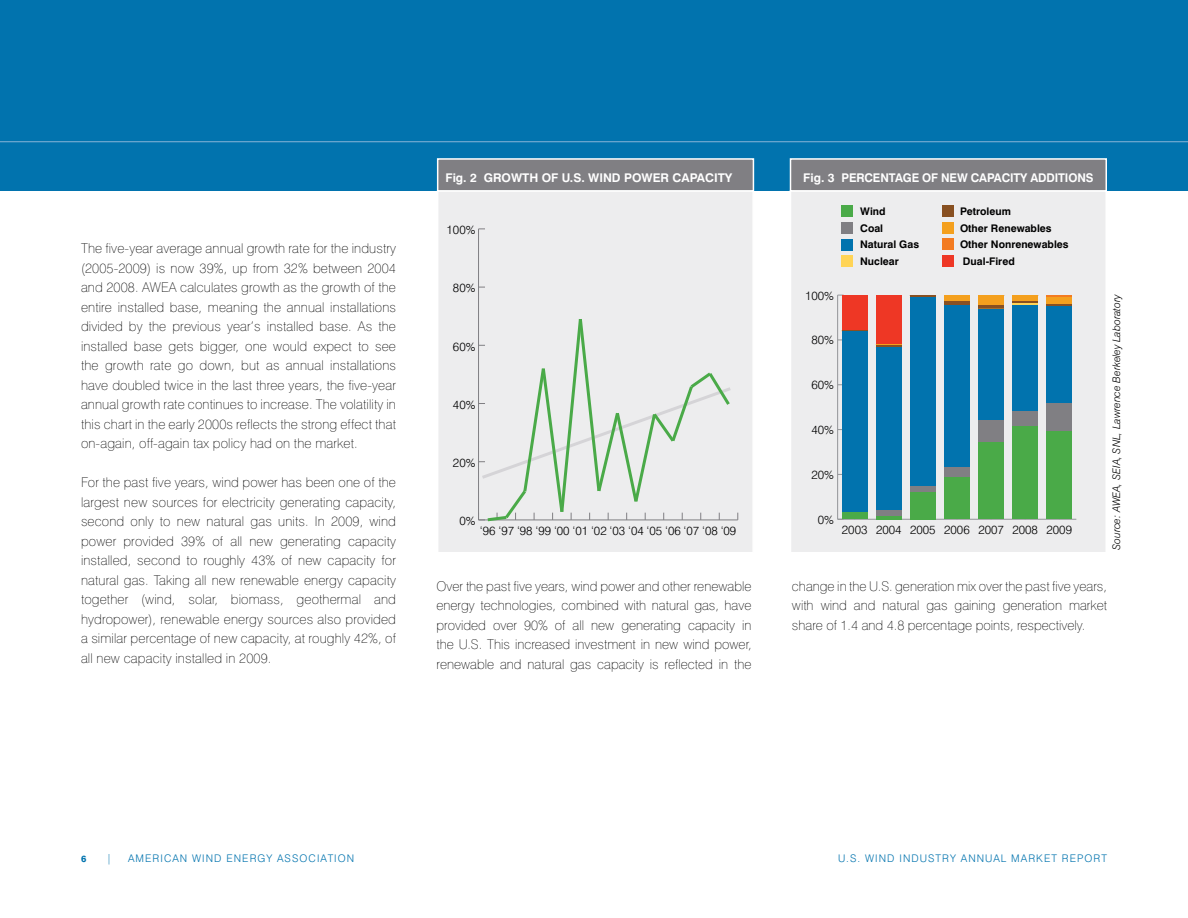
<style>
.page{position:relative;width:1188px;height:918px;background:#fff}
.page>*{position:absolute;margin:0;border:0;box-sizing:border-box;transform-origin:0 0}
.t1{font:100 13.5px/19.5px "Swiss 721 BT";letter-spacing:.005em;color:#000;text-align:justify}
.t2{font:700 12px "Swiss 721 BT";letter-spacing:-.01em;color:#fff}
.t3{font:300 12px "Swiss 721 BT";color:#000}
.t4{font:300 12px "Swiss 721 BT";color:#010101}
.t5{font:700 10.5px/16.5px "Swiss 721 BT";color:#000}
.t6{font:300 10.5px "Swiss 721 BT";letter-spacing:.1em;color:#0173ae}
.t7{font:italic 300 10.5px "Swiss 721 BT";color:#000}
.t8{font:800 9px "Swiss 721 BT";color:#0173ae}
</style>
<div class="page">
<div style="left:0;top:0;width:1188px;height:190px;background:#0173ae"></div>
<hr style="left:0;top:141px;width:1188px;height:1px;background:#89b5d8">
<div style="left:437px;top:190px;width:317px;height:363px;background:#ededee;border:2px solid #fff"></div>
<hr style="left:478px;top:229px;width:1px;height:291px;background:#807f83">
<svg style="left:478px;top:319px;width:260px;height:203px"></svg>
<div style="left:437px;top:158px;width:317px;height:34px;background:#807f83;border:2px solid #fff"></div>
<div style="left:790px;top:190px;width:317px;height:364px;background:#ededee;border:2px solid #fff"></div>
<div style="left:790px;top:158px;width:317px;height:34px;background:#807f83;border:2px solid #fff"></div>
<hr style="left:838px;top:519px;width:238px;height:1px;background:#939598">
<hr style="left:837px;top:295px;width:1px;height:224px;background:#939598">
<div style="left:842px;top:295px;width:26px;height:35px;background:#ee3725"></div>
<div style="left:876px;top:295px;width:26px;height:50px;background:#ee3725"></div>
<hr style="left:1046px;top:295px;width:26px;height:2px;background:#f37b21">
<div style="left:944px;top:295px;width:26px;height:7px;background:#f4a01e"></div>
<div style="left:978px;top:295px;width:26px;height:10px;background:#f4a01e"></div>
<div style="left:1012px;top:295px;width:26px;height:6px;background:#f4a01e"></div>
<div style="left:1046px;top:297px;width:26px;height:7px;background:#f4a01e"></div>
<svg style="left:842px;top:330px;width:26px;height:1px"></svg>
<hr style="left:876px;top:345px;width:26px;height:2px;background:#885021">
<svg style="left:910px;top:295px;width:26px;height:2px"></svg>
<hr style="left:944px;top:302px;width:26px;height:3px;background:#885021">
<svg style="left:978px;top:305px;width:26px;height:4px"></svg>
<hr style="left:1012px;top:301px;width:26px;height:2px;background:#885021">
<hr style="left:1046px;top:304px;width:26px;height:2px;background:#885021">
<hr style="left:1012px;top:303px;width:26px;height:2px;background:#ffd456">
<div style="left:842px;top:331px;width:26px;height:181px;background:#0173ae"></div>
<div style="left:876px;top:347px;width:26px;height:163px;background:#0173ae"></div>
<div style="left:910px;top:297px;width:26px;height:190px;background:#0173ae"></div>
<div style="left:944px;top:305px;width:26px;height:162px;background:#0173ae"></div>
<div style="left:978px;top:309px;width:26px;height:111px;background:#0173ae"></div>
<div style="left:1012px;top:305px;width:26px;height:106px;background:#0173ae"></div>
<div style="left:1046px;top:306px;width:26px;height:97px;background:#0173ae"></div>
<svg style="left:838px;top:512px;width:30px;height:8px"></svg>
<div style="left:876px;top:510px;width:26px;height:6px;background:#807f83"></div>
<div style="left:910px;top:487px;width:26px;height:5px;background:#807f83"></div>
<div style="left:944px;top:467px;width:26px;height:10px;background:#807f83"></div>
<div style="left:978px;top:420px;width:26px;height:22px;background:#807f83"></div>
<div style="left:1012px;top:411px;width:26px;height:15px;background:#807f83"></div>
<div style="left:1046px;top:403px;width:26px;height:29px;background:#807f83"></div>
<div style="left:842px;top:513px;width:26px;height:6px;background:#4aaa48"></div>
<hr style="left:876px;top:516px;width:26px;height:3px;background:#4aaa48">
<div style="left:910px;top:492px;width:26px;height:27px;background:#4aaa48"></div>
<div style="left:944px;top:477px;width:26px;height:42px;background:#4aaa48"></div>
<div style="left:978px;top:442px;width:26px;height:77px;background:#4aaa48"></div>
<div style="left:1012px;top:426px;width:26px;height:93px;background:#4aaa48"></div>
<div style="left:1046px;top:432px;width:26px;height:87px;background:#4aaa48"></div>
<div style="left:942px;top:222px;width:12px;height:12px;background:#f4a01e"></div>
<div style="left:942px;top:239px;width:12px;height:11px;background:#f37b21"></div>
<div style="left:942px;top:255px;width:12px;height:12px;background:#ee3725"></div>
<div style="left:942px;top:206px;width:12px;height:11px;background:#885021"></div>
<div style="left:841px;top:206px;width:12px;height:11px;background:#4aaa48"></div>
<div style="left:841px;top:222px;width:12px;height:12px;background:#807f83"></div>
<div style="left:841px;top:239px;width:12px;height:11px;background:#0173ae"></div>
<div style="left:841px;top:255px;width:12px;height:12px;background:#ffd456"></div>
<p class="t1" style="left:81px;top:239px;width:317px">The five-year average annual growth rate for the industry (2005-2009) is now 39%, up from 32% between 2004 and 2008. AWEA calculates growth as the growth of the entire installed base, meaning the annual installations divided by the previous year’s installed base. As the installed base gets bigger, one would expect to see the growth rate go down, but as annual installations have doubled twice in the last three years, the five-year annual growth rate continues to increase. The volatility in this chart in the early 2000s reflects the strong effect that on-again, off-again tax policy had on the market.</p>
<p class="t1" style="left:81px;top:473px;width:317px">For the past five years, wind power has been one of the largest new sources for electricity generating capacity, second only to new natural gas units. In 2009, wind power provided 39% of all new generating capacity installed, second to roughly 43% of new capacity for natural gas. Taking all new renewable energy capacity together (wind, solar, biomass, geothermal and hydropower), renewable energy sources also provided a similar percentage of new capacity, at roughly 42%, of all new capacity installed in 2009.</p>
<p class="t2" style="left:446px;top:171px;width:288px">Fig. 2 GROWTH OF U.S. WIND POWER CAPACITY</p>
<p class="t2" style="left:803px;top:171px;width:292px">Fig. 3 PERCENTAGE OF NEW CAPACITY ADDITIONS</p>
<p class="t3" style="left:447px;top:223px;width:30px">100%</p>
<p class="t3" style="left:453px;top:281px;width:24px">80%</p>
<p class="t3" style="left:453px;top:339px;width:24px">60%</p>
<p class="t3" style="left:453px;top:397px;width:24px">40%</p>
<p class="t3" style="left:453px;top:456px;width:24px">20%</p>
<p class="t3" style="left:459px;top:514px;width:18px">0%</p>
<p class="t3" style="left:480px;top:524px;width:258px">‘96 ‘97 ‘98 ‘99 ‘00 ‘01 ‘02 ‘03 ‘04 ‘05 ‘06 ‘07 ‘08 ‘09</p>
<p class="t4" style="left:805px;top:288px;width:30px">100%</p>
<p class="t4" style="left:811px;top:333px;width:24px">80%</p>
<p class="t4" style="left:811px;top:378px;width:24px">60%</p>
<p class="t4" style="left:811px;top:422px;width:24px">40%</p>
<p class="t4" style="left:811px;top:467px;width:24px">20%</p>
<p class="t5" style="left:860px;top:203px;width:60px">Wind<br>Coal<br>Natural Gas<br>Nuclear</p>
<p class="t5" style="left:960px;top:203px;width:110px">Petroleum<br>Other Renewables<br>Other Nonrenewables<br>Dual-Fired</p>
<p class="t4" style="left:818px;top:512px;width:18px">0%</p>
<p class="t4" style="left:842px;top:522px;width:232px">2003 2004 2005 2006 2007 2008 2009</p>
<p class="t7" style="left:1110px;top:550px;width:257px;rotate:-90deg">Source: AWEA, SEIA, SNL, Lawrence Berkeley Laboratory</p>
<p class="t1" style="left:436px;top:576px;width:317px">Over the past five years, wind power and other renewable energy technologies, combined with natural gas, have provided over 90% of all new generating capacity in the U.S. This increased investment in new wind power, renewable and natural gas capacity is reflected in the</p>
<p class="t1" style="left:792px;top:576px;width:317px">change in the U.S. generation mix over the past five years, with wind and natural gas gaining generation market share of 1.4 and 4.8 percentage points, respectively.</p>
<p class="t8" style="left:81px;top:853px;width:7px">6</p>
<p class="t6" style="left:106px;top:852px;width:7px">|</p>
<p class="t6" style="left:128px;top:852px;width:228px">AMERICAN WIND ENERGY ASSOCIATION</p>
<p class="t6" style="left:838px;top:852px;width:270px">U.S. WIND INDUSTRY ANNUAL MARKET REPORT</p>
</div>
